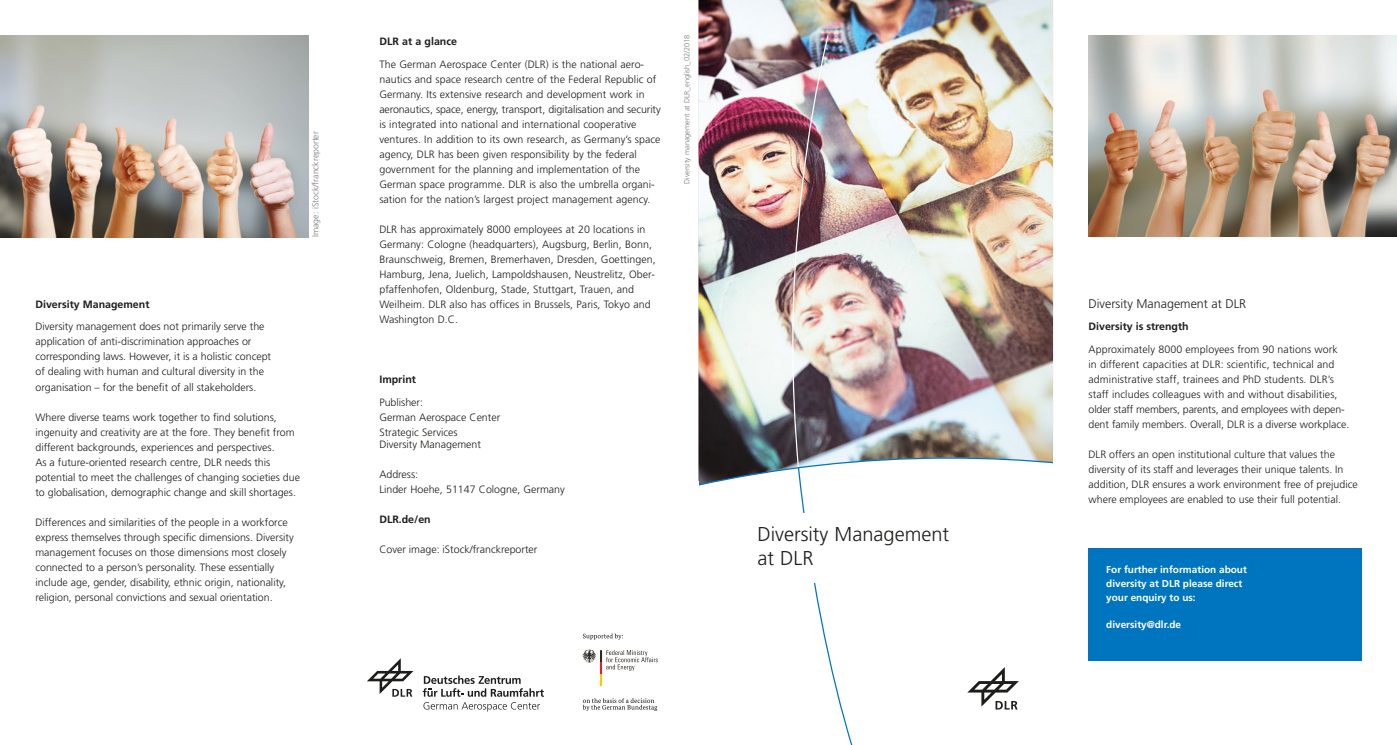
<style>
.page{position:relative;width:1397px;height:745px;background:#fff}
.page>*{position:absolute;margin:0;border:0;box-sizing:border-box;transform-origin:0 0}
.t1{font:300 20px/24px "Frutiger LT Std";color:#1d1d1b}
.t2{font:300 12.5px "Frutiger LT Std";color:#1d1d1b}
.t3{font:300 10.62px/15px "Frutiger LT Std";color:#1d1d1b}
.t4{font:700 10.62px "Frutiger LT Std";color:#1d1d1b}
.t5{font:700 10px/13.8px "Frutiger LT Std";color:#fff}
.t6{font:300 8.75px "Frutiger LT Std";color:#7c7b7b}
.t7{font:300 7.5px "Frutiger LT Std";letter-spacing:-.01em;color:#7c7b7b}
</style>
<div class="page">
<img style="left:698px;top:0;width:354px;height:34px">
<img style="left:1088px;top:35px;width:308px;height:202px">
<img style="left:0;top:35px;width:308px;height:202px">
<img style="left:698px;top:34px;width:356px;height:710px">
<div style="left:1088px;top:555px;width:273px;height:105px;background:#0075bf"></div>
<div style="left:1088px;top:547px;width:273px;height:14px;background:#0075bf"></div>
<svg style="left:367px;top:658px;width:46px;height:38px"></svg>
<svg style="left:422px;top:675px;width:122px;height:36px"></svg>
<svg style="left:583px;top:633px;width:40px;height:6px"></svg>
<svg style="left:582px;top:698px;width:75px;height:12px"></svg>
<svg style="left:582px;top:649px;width:75px;height:36px"></svg>
<p class="t6" style="left:310px;top:237px;width:107px;rotate:-90deg">Image: iStock/franckreporter</p>
<p class="t4" style="left:35px;top:298px;width:115px">Diversity Management</p>
<p class="t3" style="left:35px;top:319px;width:237px">Diversity management does not primarily serve the application of anti-discrimination approaches or corresponding laws. However, it is a holistic concept of dealing with human and cultural diversity in the organisation – for the benefit of all stakeholders.</p>
<p class="t3" style="left:35px;top:409px;width:266px">Where diverse teams work together to find solutions, ingenuity and creativity are at the fore. They benefit from different backgrounds, experiences and perspectives.<br>As a future-oriented research centre, DLR needs this potential to meet the challenges of changing societies due to globalisation, demographic change and skill shortages.</p>
<p class="t3" style="left:35px;top:514px;width:260px">Differences and similarities of the people in a workforce express themselves through specific dimensions. Diversity management focuses on those dimensions most closely connected to a person’s personality. These essentially include age, gender, disability, ethnic origin, nationality, religion, personal convictions and sexual orientation.</p>
<p class="t4" style="left:379px;top:35px;width:79px">DLR at a glance</p>
<p class="t3" style="left:379px;top:56px;width:283px">The German Aerospace Center (DLR) is the national aero&shy;nautics and space research centre of the Federal Republic of Germany. Its extensive research and development work in aeronautics, space, energy, transport, digitalisation and security is integrated into national and international cooperative ventures. In addition to its own research, as Germany’s space agency, DLR has been given responsibility by the federal government for the planning and implementation of the German space programme. DLR is also the umbrella organi&shy;sation for the nation’s largest project management agency.</p>
<p class="t3" style="left:379px;top:222px;width:278px">DLR has approximately 8000 employees at 20 locations in Germany: Cologne (headquarters), Augsburg, Berlin, Bonn, Braunschweig, Bremen, Bremerhaven, Dresden, Goettingen, Hamburg, Jena, Juelich, Lampoldshausen, Neustrelitz, Ober&shy;pfaffenhofen, Oldenburg, Stade, Stuttgart, Trauen, and Weilheim. DLR also has offices in Brussels, Paris, Tokyo and Washington D.C.</p>
<p class="t4" style="left:379px;top:373px;width:38px">Imprint</p>
<p class="t3" style="left:379px;top:394px;width:122px">Publisher:<br>German Aerospace Center<br>Strategic Services</p>
<p class="t3" style="left:379px;top:436px;width:103px">Diversity Management</p>
<p class="t3" style="left:379px;top:466px;width:187px">Address:<br>Linder Hoehe, 51147 Cologne, Germany</p>
<p class="t4" style="left:379px;top:512px;width:53px">DLR.de/en</p>
<p class="t3" style="left:379px;top:541px;width:159px">Cover image: iStock/franckreporter</p>
<p class="t7" style="left:682px;top:183px;width:150px;rotate:-90deg">Diversity management at DLR_english_02/2018</p>
<h1 class="t1" style="left:757px;top:522px;width:193px">Diversity Management at DLR</h1>
<p class="t2" style="left:1088px;top:296px;width:159px">Diversity Management at DLR</p>
<p class="t4" style="left:1088px;top:320px;width:102px">Diversity is strength</p>
<p class="t3" style="left:1088px;top:341px;width:262px">Approximately 8000 employees from 90 nations work<br>in different capacities at DLR: scientific, technical and administrative staff, trainees and PhD students. DLR’s staff includes colleagues with and without disabilities, older staff members, parents, and employees with depen-- dent family members. Overall, DLR is a diverse workplace.</p>
<p class="t3" style="left:1088px;top:447px;width:271px">DLR offers an open institutional culture that values the diversity of its staff and leverages their unique talents. In addition, DLR ensures a work environment free of prejudice where employees are enabled to use their full potential.</p>
<p class="t5" style="left:1106px;top:562px;width:142px">For further information about diversity at DLR please direct your enquiry to us:</p>
<p class="t5" style="left:1106px;top:617px;width:76px">diversity@dlr.de</p>
</div>
